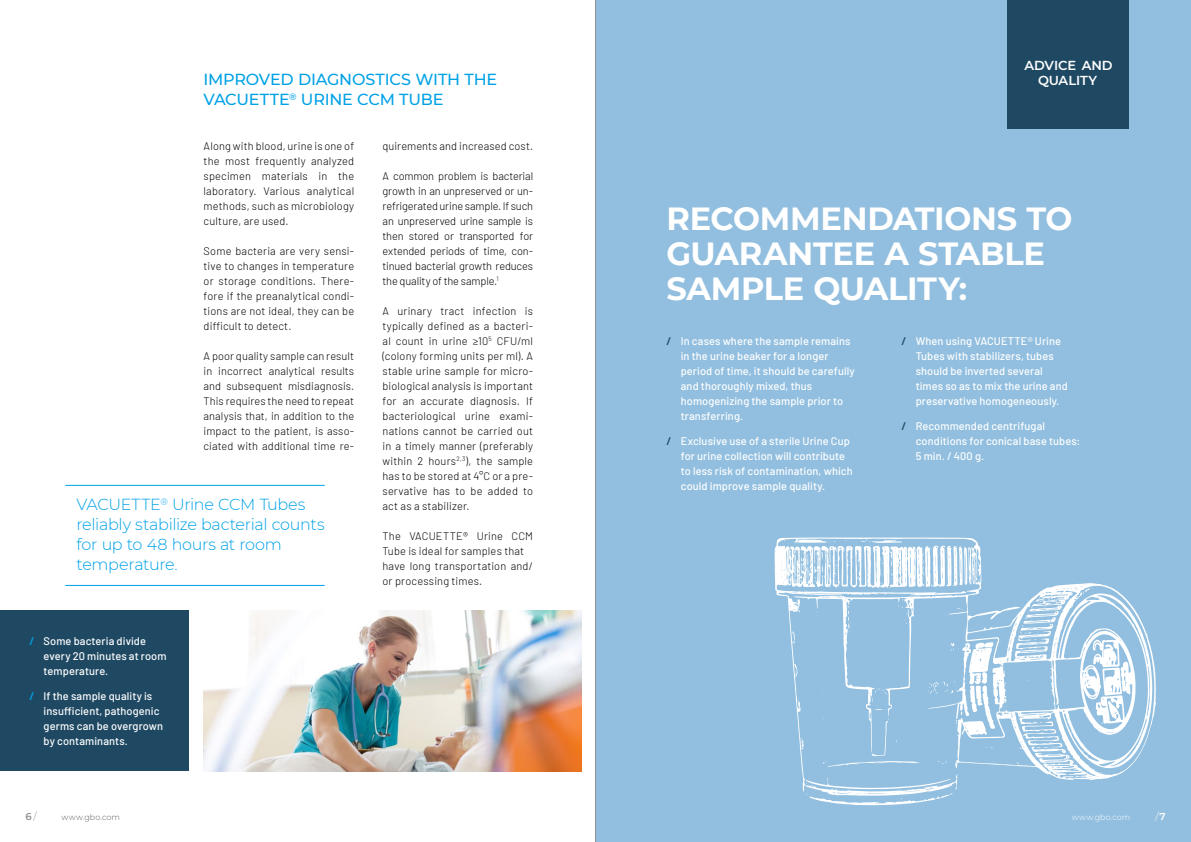
<style>
.page{position:relative;width:1191px;height:842px;background:#fff}
.page>*{position:absolute;margin:0;border:0;box-sizing:border-box;transform-origin:0 0}
.t1{font:700 32px/35px "Montserrat";letter-spacing:-.01em;color:#fff}
.t2{font:300 16px/20px "Montserrat";letter-spacing:-.025em;color:#00a2e6}
.t3{font:500 16px/20px "Montserrat";letter-spacing:-.015em;color:#00a2e6}
.t4{font:600 13px/15px "Montserrat";letter-spacing:-.005em;color:#fff;text-align:center}
.t5{font:300 11px/15px "Barlow";letter-spacing:.015em;color:#000;text-align:justify}
.t6{font:500 11px/15px "Barlow";letter-spacing:.005em;color:#fff}
.t7{font:600 10px "Montserrat";color:#949290}
.t8{font:300 10px "Montserrat";color:#fff}
.t9{font:300 8px "Montserrat";letter-spacing:.015em;color:#605d5a}
.t10{font:300 8px "Montserrat";letter-spacing:.015em;color:#fff}
.s1{font-weight:600;color:#00a2e6}
.s2{font-weight:300}
.s3{font-weight:600;color:#1f4963}
.s4{font-weight:600}
</style>
<div class="page">
<div style="left:595px;top:0;width:596px;height:842px;background:#92bfdf"></div>
<div style="left:1007px;top:0;width:121px;height:129px;background:#1f4963"></div>
<svg style="left:774px;top:537px;width:382px;height:255px"></svg>
<svg style="left:794px;top:664px;width:3px;height:13px"></svg>
<svg style="left:801px;top:737px;width:2px;height:12px"></svg>
<svg style="left:956px;top:608px;width:7px;height:2px"></svg>
<svg style="left:871px;top:689px;width:16px;height:21px"></svg>
<svg style="left:1003px;top:706px;width:4px;height:4px"></svg>
<svg style="left:898px;top:599px;width:13px;height:25px"></svg>
<svg style="left:846px;top:606px;width:6px;height:26px"></svg>
<svg style="left:1005px;top:683px;width:5px;height:6px"></svg>
<svg style="left:792px;top:631px;width:3px;height:12px"></svg>
<svg style="left:925px;top:640px;width:70px;height:89px"></svg>
<svg style="left:937px;top:761px;width:10px;height:4px"></svg>
<svg style="left:823px;top:718px;width:96px;height:49px"></svg>
<svg style="left:805px;top:777px;width:152px;height:28px"></svg>
<svg style="left:979px;top:747px;width:14px;height:1px"></svg>
<svg style="left:1077px;top:588px;width:16px;height:9px"></svg>
<svg style="left:1015px;top:721px;width:55px;height:43px"></svg>
<svg style="left:1102px;top:668px;width:20px;height:28px"></svg>
<svg style="left:1018px;top:592px;width:47px;height:49px"></svg>
<svg style="left:795px;top:540px;width:185px;height:48px"></svg>
<div style="left:0;top:610px;width:189px;height:161px;background:#1f4963"></div>
<img style="left:204px;top:610px;width:377px;height:161px">
<hr style="left:65px;top:585px;width:260px;height:1px;background:#00a2e6">
<hr style="left:65px;top:485px;width:260px;height:1px;background:#00a2e6">
<hr style="left:595px;top:0;width:1px;height:842px;background:#949290">
<h2 class="t3" style="left:204px;top:69px;width:295px">IMPROVED DIAGNOSTICS WITH THE<br>VACUETTE<sup>®</sup> URINE CCM TUBE</h2>
<p class="t5" style="left:204px;top:138px;width:152px">Along with blood, urine is one of the most frequently analyzed specimen materials in the laboratory. Various analytical methods, such as microbiology culture, are used.</p>
<p class="t5" style="left:204px;top:243px;width:152px">Some bacteria are very sensi&shy;tive to changes in temperature or storage conditions. There&shy;fore if the preanalytical condi&shy;tions are not ideal, they can be difficult to detect.</p>
<p class="t5" style="left:204px;top:348px;width:152px">A poor quality sample can result in incorrect analytical results and subsequent misdiagnosis.<br>This requires the need to repeat analysis that, in addition to the impact to the patient, is asso&shy;ciated with additional time re-</p>
<h2 class="t2" style="left:77px;top:494px;width:250px">VACUETTE<sup>®</sup> Urine CCM Tubes reliably stabilize bacterial counts for up to 48 hours at room temperature.</h2>
<p class="t6" style="left:44px;top:633px;width:124px;text-indent:-14px"><span class="s1">/</span> Some bacteria divide every 20 minutes at room temperature.</p>
<p class="t6" style="left:44px;top:688px;width:121px;text-indent:-14px"><span class="s1">/</span> If the sample quality is insufficient, pathogenic germs can be overgrown by contaminants.</p>
<p class="t7" style="left:26px;top:809px;width:13px">6 <span class="s2">/</span></p>
<p class="t9" style="left:62px;top:812px;width:60px">www.gbo.com</p>
<p class="t5" style="left:382px;top:138px;width:152px">quirements and increased cost.</p>
<p class="t5" style="left:382px;top:168px;width:152px">A common problem is bacterial growth in an unpreserved or un&shy;refrigerated urine sample. If such an unpreserved urine sample is then stored or transported for extended periods of time, con&shy;tinued bacterial growth reduces the quality of the sample.<sup>1</sup></p>
<p class="t5" style="left:382px;top:303px;width:152px">A urinary tract infection is typically defined as a bacteri&shy;al count in urine ≥10<sup>5</sup> CFU/ml (colony forming units per ml). A stable urine sample for micro&shy;biological analysis is important for an accurate diagnosis. If bacteriological urine exami&shy;nations cannot be carried out in a timely manner (preferably within 2 hours<sup>2,3</sup>), the sample has to be stored at 4°C or a pre&shy;servative has to be added to act as a stabilizer.</p>
<p class="t5" style="left:382px;top:528px;width:152px;text-align:left">The VACUETTE® Urine CCM<br>Tube is ideal for samples that have long transportation and/ or processing times.</p>
<p class="t4" style="left:1024px;top:57px;width:90px">ADVICE AND<br>QUALITY</p>
<h1 class="t1" style="left:666px;top:200px;width:408px">RECOMMENDATIONS TO<br>GUARANTEE A STABLE<br>SAMPLE QUALITY:</h1>
<p class="t6" style="left:681px;top:333px;width:175px;text-indent:-14px"><span class="s3">/</span> In cases where the sample remains in the urine beaker for a longer period of time, it should be carefully and thoroughly mixed, thus homogenizing the sample prior to transferring.</p>
<p class="t6" style="left:681px;top:433px;width:173px;text-indent:-14px"><span class="s3">/</span> Exclusive use of a sterile Urine Cup for urine collection will contribute to less risk of contamination, which could improve sample quality.</p>
<p class="t6" style="left:915px;top:333px;width:154px;text-indent:-14px"><span class="s3">/</span> When using VACUETTE® Urine<br>Tubes with stabilizers, tubes should be inverted several times so as to mix the urine and preservative homogeneously.</p>
<p class="t6" style="left:915px;top:418px;width:166px;text-indent:-14px"><span class="s3">/</span> Recommended centrifugal conditions for conical base tubes:<br>5 min. / 400 g.</p>
<p class="t10" style="left:1071px;top:812px;width:60px">www.gbo.com</p>
<p class="t8" style="left:1155px;top:810px;width:11px">/ <span class="s4">7</span></p>
</div>
